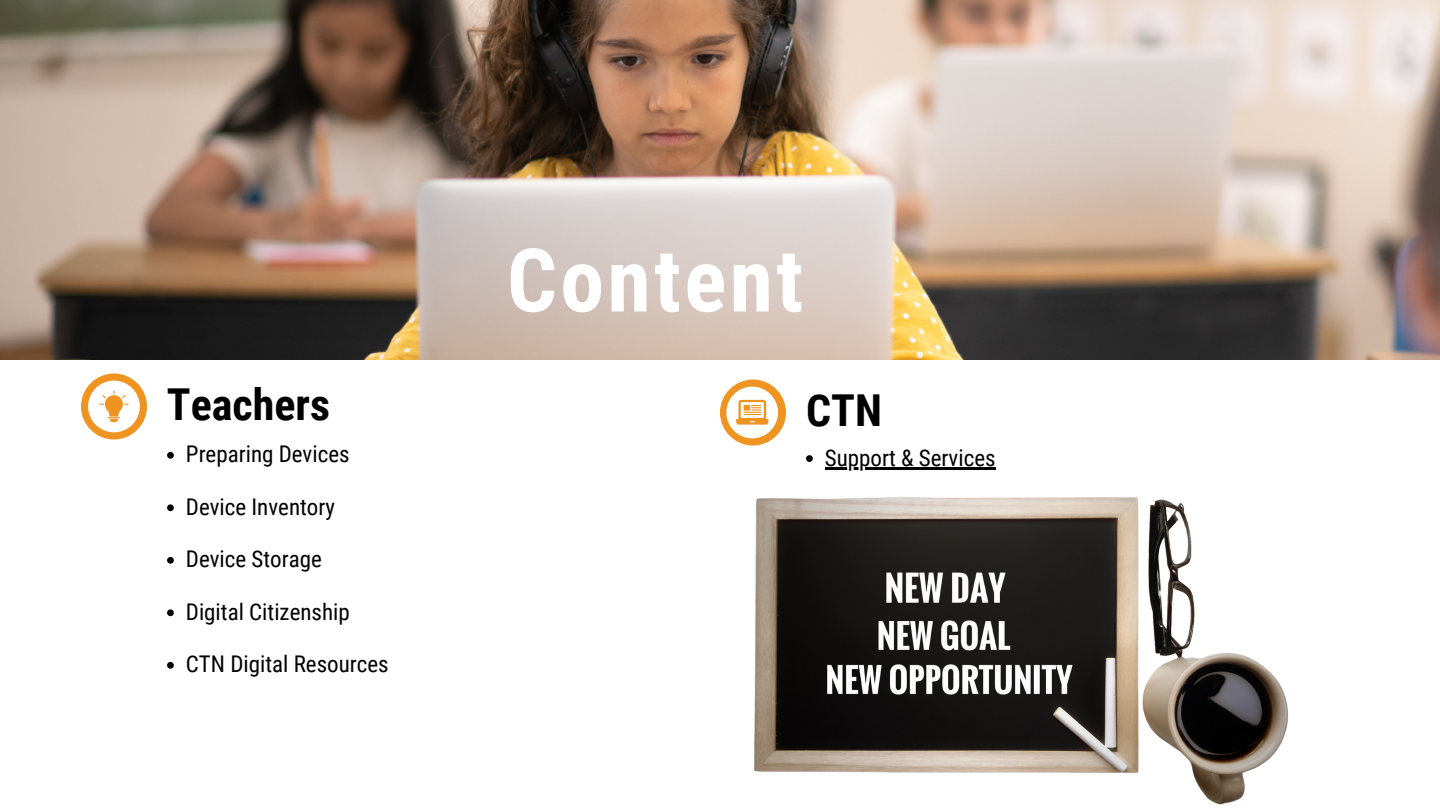
<style>
.page{position:relative;width:1440px;height:810px;background:#fff}
.page>*{position:absolute;margin:0;border:0;box-sizing:border-box;transform-origin:0 0}
.t1{font:700 88px "Roboto Condensed";letter-spacing:.035em;color:#fff}
.t2{font:700 44px "Roboto Condensed";color:#000}
.t3{font:23px "Roboto Condensed";color:#000}
</style>
<div class="page">
<svg style="left:81px;top:373px;width:66px;height:66px"></svg>
<svg style="left:720px;top:380px;width:66px;height:66px"></svg>
<img style="left:0;top:0;width:1440px;height:359px">
<img style="left:754px;top:497px;width:535px;height:308px">
<svg style="left:167px;top:452px;width:7px;height:7px"></svg>
<svg style="left:167px;top:504px;width:7px;height:7px"></svg>
<svg style="left:167px;top:557px;width:7px;height:7px"></svg>
<svg style="left:167px;top:609px;width:7px;height:7px"></svg>
<svg style="left:167px;top:662px;width:7px;height:7px"></svg>
<svg style="left:806px;top:455px;width:7px;height:7px"></svg>
<hr style="left:825px;top:467px;width:171px;height:2px;background:#000">
<p class="t1" style="left:507px;top:230px;width:298px">Content</p>
<p class="t2" style="left:167px;top:379px;width:165px">Teachers</p>
<p class="t2" style="left:806px;top:385px;width:77px">CTN</p>
<p class="t3" style="left:825px;top:444px;width:172px">Support &amp; Services</p>
<p class="t3" style="left:186px;top:441px;width:165px">Preparing Devices</p>
<p class="t3" style="left:186px;top:494px;width:151px">Device Inventory</p>
<p class="t3" style="left:186px;top:546px;width:137px">Device Storage</p>
<p class="t3" style="left:186px;top:599px;width:165px">Digital Citizenship</p>
<p class="t3" style="left:186px;top:651px;width:204px">CTN Digital Resources</p>
</div>
